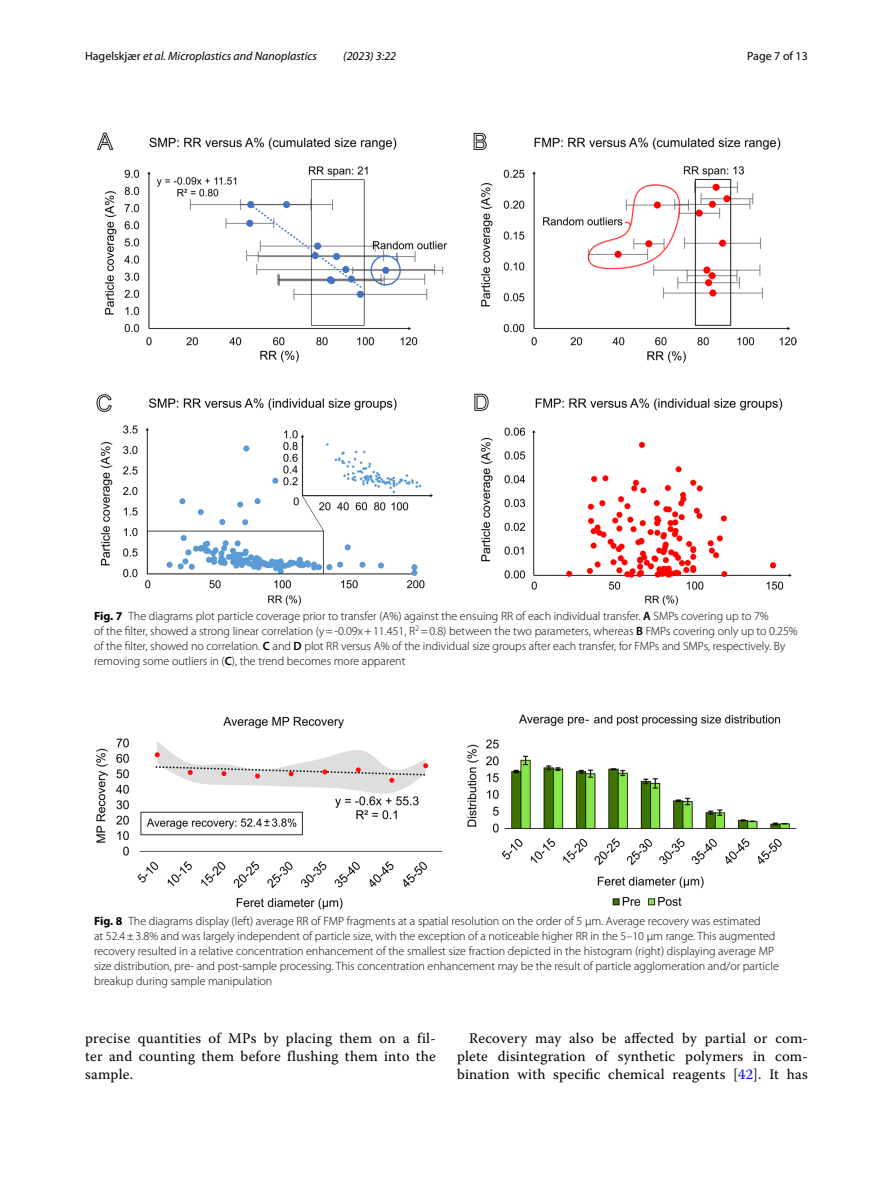
<style>
.page{position:relative;width:893px;height:1187px;background:#fff}
.page>*{position:absolute;margin:0;border:0;box-sizing:border-box;transform-origin:0 0}
.t1{font:14.7px/18px "Warnock Pro";letter-spacing:.015em;color:#000;text-align:justify}
.t2{font:300 12px/15px "Myriad Pro";color:#000}
.t3{font:italic 12px "Myriad Pro";color:#000}
.t4{font:12px "Myriad Pro";color:#000}
.s1{font-style:normal}
.s2{font-weight:700}
.s3{font-weight:600}
.s4{color:#00f}
</style>
<div class="page">
<img style="left:96px;top:133px;width:701px;height:472px">
<img style="left:96px;top:714px;width:701px;height:195px">
<p class="t3" style="left:85px;top:48px;width:234px"><span class="s1">Hagelskjær</span> et al. Microplastics and Nanoplastics</p>
<p class="t3" style="left:343px;top:48px;width:54px">(2023) 3:22</p>
<p class="t4" style="left:747px;top:48px;width:62px">Page 7 of 13</p>
<p class="t2" style="left:94px;top:609px;width:705px"><span class="s2">Fig. 7</span> The diagrams plot particle coverage prior to transfer (A%) against the ensuing RR of each individual transfer. <span class="s3">A</span> SMPs covering up to 7%<br>of the filter, showed a strong linear correlation (y=-0.09x+11.451, R<sup>2</sup> =0.8) between the two parameters, whereas <span class="s3">B</span> FMPs covering only up to 0.25% of the filter, showed no correlation. <span class="s3">C</span> and <span class="s3">D</span> plot RR versus A% of the individual size groups after each transfer, for FMPs and SMPs, respectively. By removing some outliers in (<span class="s3">C</span>), the trend becomes more apparent</p>
<p class="t2" style="left:94px;top:913px;width:686px"><span class="s2">Fig. 8</span> The diagrams display (left) average RR of FMP fragments at a spatial resolution on the order of 5 µm. Average recovery was estimated<br>at 52.4±3.8% and was largely independent of particle size, with the exception of a noticeable higher RR in the 5–10 µm range. This augmented recovery resulted in a relative concentration enhancement of the smallest size fraction depicted in the histogram (right) displaying average MP size distribution, pre- and post-sample processing. This concentration enhancement may be the result of particle agglomeration and/or particle breakup during sample manipulation</p>
<p class="t1" style="left:85px;top:1029px;width:352px">precise quantities of MPs by placing them on a fil&shy;ter and counting them before flushing them into the sample.</p>
<p class="t1" style="left:457px;top:1029px;width:352px;text-indent:12px">Recovery may also be affected by partial or com&shy;plete disintegration of synthetic polymers in com&shy;bination with specific chemical reagents [<span class="s4">42</span>]. It has</p>
</div>
